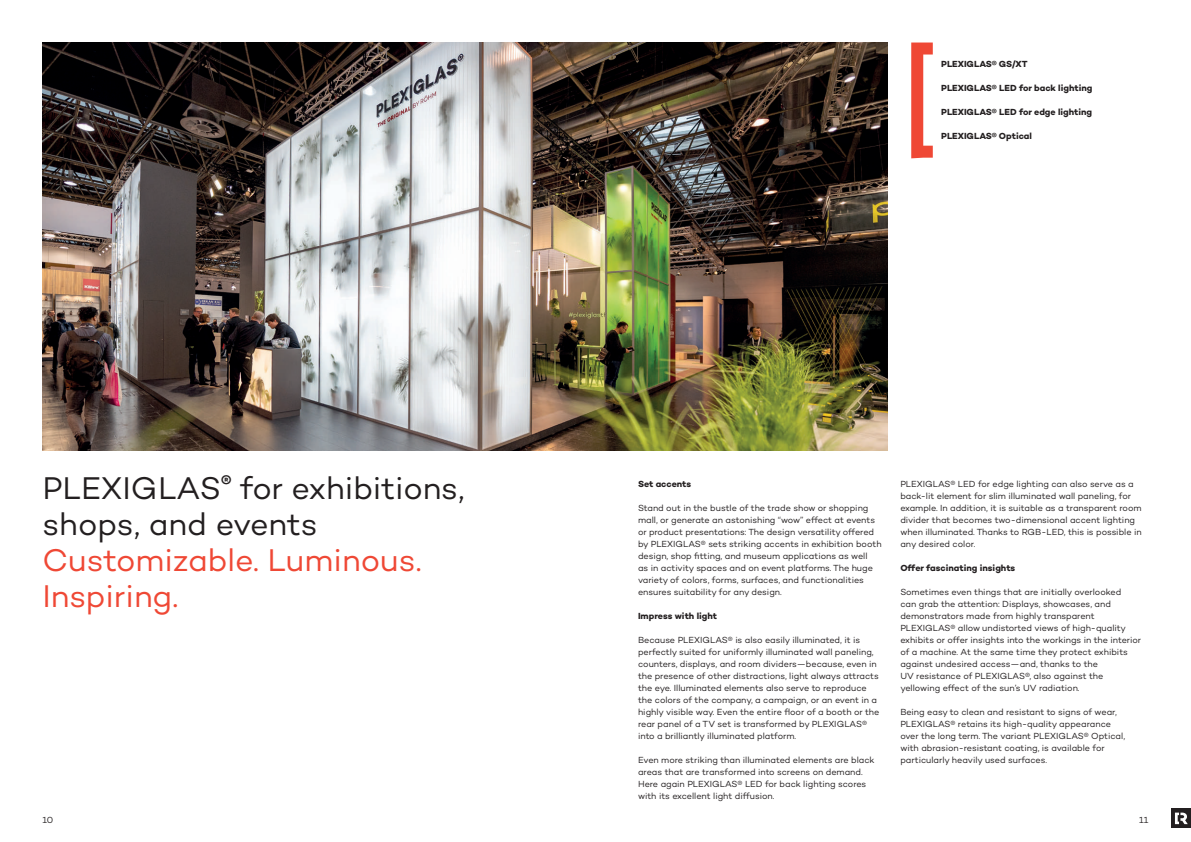
<style>
.page{position:relative;width:1191px;height:842px;background:#fff}
.page>*{position:absolute;margin:0;border:0;box-sizing:border-box;transform-origin:0 0}
.t1{font:32px/36px "Campton";letter-spacing:-.005em;color:#231f20}
.t2{font:32px/36px "Campton";color:#ef4835}
.t3{font:9px/12px "Campton";letter-spacing:-.005em;color:#231f20}
.t4{font:700 9px "Campton";color:#231f20}
</style>
<div class="page">
<div style="left:1171px;top:808px;width:20px;height:20px;background:#231f20"></div>
<svg style="left:1175px;top:813px;width:12px;height:11px"></svg>
<svg style="left:911px;top:43px;width:21px;height:115px"></svg>
<img style="left:43px;top:43px;width:844px;height:408px">
<h1 class="t1" style="left:43px;top:469px;width:423px">PLEXIGLAS<sup>®</sup> for exhibitions, shops, and events</h1>
<h1 class="t2" style="left:43px;top:541px;width:380px">Customizable. Luminous.<br>Inspiring.</h1>
<p class="t4" style="left:941px;top:58px;width:88px">PLEXIGLAS® GS/XT</p>
<p class="t4" style="left:941px;top:82px;width:153px">PLEXIGLAS® LED for back lighting</p>
<p class="t4" style="left:941px;top:106px;width:152px">PLEXIGLAS® LED for edge lighting</p>
<p class="t4" style="left:941px;top:130px;width:92px">PLEXIGLAS® Optical</p>
<p class="t4" style="left:638px;top:478px;width:55px">Set accents</p>
<p class="t3" style="left:638px;top:501px;width:245px">Stand out in the bustle of the trade show or shopping mall, or generate an astonishing “wow” effect at events or product presentations: The design versatility offered by PLEXIGLAS® sets striking accents in exhibition booth design, shop fitting, and museum applications as well<br>as in activity spaces and on event platforms. The huge variety of colors, forms, surfaces, and functionalities ensures suitability for any design.</p>
<p class="t4" style="left:638px;top:610px;width:81px">Impress with light</p>
<p class="t3" style="left:638px;top:633px;width:243px">Because PLEXIGLAS® is also easily illuminated, it is perfectly suited for uniformly illuminated wall paneling, counters, displays, and room dividers—because, even in the presence of other distractions, light always attracts the eye. Illuminated elements also serve to reproduce the colors of the company, a campaign, or an event in a highly visible way. Even the entire floor of a booth or the rear panel of a TV set is transformed by PLEXIGLAS® into a brilliantly illuminated platform.</p>
<p class="t3" style="left:638px;top:753px;width:238px">Even more striking than illuminated elements are black areas that are transformed into screens on demand.<br>Here again PLEXIGLAS® LED for back lighting scores with its excellent light diffusion.</p>
<p class="t3" style="left:900px;top:477px;width:243px">PLEXIGLAS® LED for edge lighting can also serve as a back-lit element for slim illuminated wall paneling, for example. In addition, it is suitable as a transparent room divider that becomes two-dimensional accent lighting when illuminated. Thanks to RGB-LED, this is possible in any desired color.</p>
<p class="t4" style="left:900px;top:562px;width:116px">Offer fascinating insights</p>
<p class="t3" style="left:900px;top:585px;width:242px">Sometimes even things that are initially overlooked<br>can grab the attention: Displays, showcases, and demonstrators made from highly transparent PLEXIGLAS® allow undistorted views of high-quality exhibits or offer insights into the workings in the interior of a machine. At the same time they protect exhibits against undesired access—and, thanks to the<br>UV resistance of PLEXIGLAS®, also against the yellowing effect of the sun’s UV radiation.</p>
<p class="t3" style="left:900px;top:705px;width:226px">Being easy to clean and resistant to signs of wear, PLEXIGLAS® retains its high-quality appearance over the long term. The variant PLEXIGLAS® Optical, with abrasion-resistant coating, is available for particularly heavily used surfaces.</p>
<p class="t3" style="left:43px;top:813px;width:12px">10</p>
<p class="t3" style="left:1139px;top:813px;width:11px">11</p>
</div>
